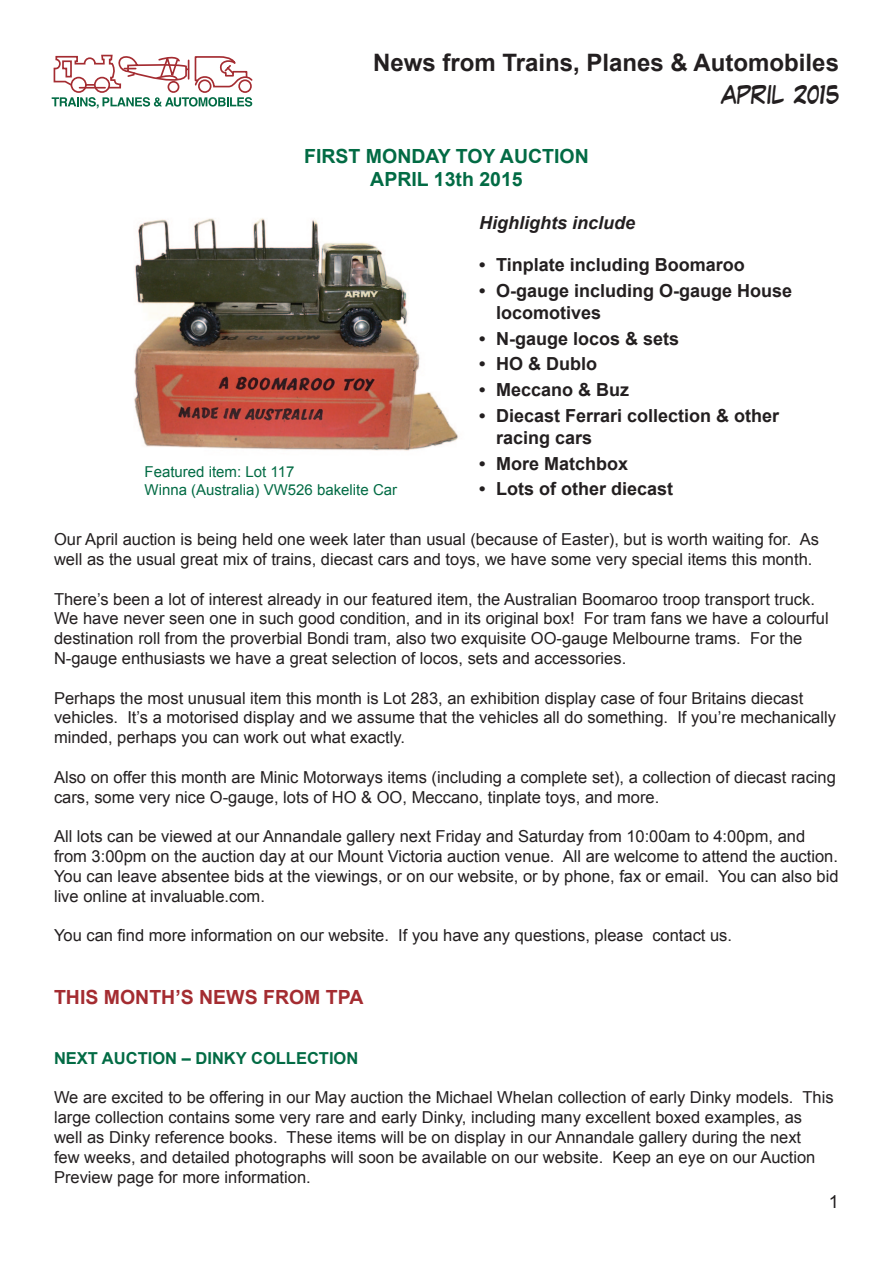
<style>
.page{position:relative;width:893px;height:1263px;background:#fff}
.page>*{position:absolute;margin:0;border:0;box-sizing:border-box;transform-origin:0 0}
.t1{font:700 24px "Arial";color:#231f20}
.t2{font:21px "Laffayette Comic Pro";color:#231f20}
.t3{font:700 19.5px "Arial";color:#026b44}
.t4{font:700 19.5px "Arial";color:#a42c31}
.t5{font:700 18px/21.6px "Arial";color:#231f20}
.t6{font:italic 700 18px "Arial";color:#231f20}
.t7{font:18px "Arial";color:#231f20}
.t8{font:16.5px/19.8px "Arial";color:#231f20}
.t9{font:700 16.5px "Arial";color:#026b44}
.t10{font:15px "Arial";color:#026b44}
</style>
<div class="page">
<svg style="left:52px;top:54px;width:201px;height:54px"></svg>
<img style="left:134px;top:218px;width:324px;height:233px">
<p class="t1" style="left:373px;top:47px;width:467px">News from Trains, Planes &amp; Automobiles</p>
<p class="t2" style="left:722px;top:85px;width:119px">APRIL 2015</p>
<p class="t3" style="left:304px;top:143px;width:286px">FIRST MONDAY TOY AUCTION</p>
<p class="t3" style="left:370px;top:167px;width:154px">APRIL 13th 2015</p>
<p class="t6" style="left:479px;top:211px;width:158px">Highlights include</p>
<p class="t5" style="left:479px;top:255px;width:267px">• Tinplate including Boomaroo</p>
<p class="t5" style="left:496px;top:280px;width:298px;text-indent:-17px">• O-gauge including O-gauge House locomotives</p>
<p class="t5" style="left:479px;top:328px;width:202px">• N-gauge locos &amp; sets</p>
<p class="t5" style="left:479px;top:354px;width:120px">• HO &amp; Dublo</p>
<p class="t5" style="left:479px;top:380px;width:152px">• Meccano &amp; Buz</p>
<p class="t5" style="left:496px;top:405px;width:285px;text-indent:-17px">• Diecast Ferrari collection &amp; other racing cars</p>
<p class="t5" style="left:479px;top:453px;width:151px">• More Matchbox</p>
<p class="t5" style="left:479px;top:479px;width:196px">• Lots of other diecast</p>
<p class="t8" style="left:54px;top:530px;width:766px">Our April auction is being held one week later than usual (because of Easter), but is worth waiting for. As well as the usual great mix of trains, diecast cars and toys, we have some very special items this month.</p>
<p class="t8" style="left:54px;top:589px;width:776px">There’s been a lot of interest already in our featured item, the Australian Boomaroo troop transport truck.<br>We have never seen one in such good condition, and in its original box! For tram fans we have a colourful destination roll from the proverbial Bondi tram, also two exquisite OO-gauge Melbourne trams. For the N-gauge enthusiasts we have a great selection of locos, sets and accessories.</p>
<p class="t8" style="left:54px;top:688px;width:783px">Perhaps the most unusual item this month is Lot 283, an exhibition display case of four Britains diecast vehicles. It’s a motorised display and we assume that the vehicles all do something. If you’re mechanically minded, perhaps you can work out what exactly.</p>
<p class="t8" style="left:54px;top:767px;width:783px">Also on offer this month are Minic Motorways items (including a complete set), a collection of diecast racing cars, some very nice O-gauge, lots of HO &amp; OO, Meccano, tinplate toys, and more.</p>
<p class="t8" style="left:54px;top:827px;width:786px">All lots can be viewed at our Annandale gallery next Friday and Saturday from 10:00am to 4:00pm, and from 3:00pm on the auction day at our Mount Victoria auction venue. All are welcome to attend the auction.<br>You can leave absentee bids at the viewings, or on our website, or by phone, fax or email. You can also bid live online at invaluable.com.</p>
<p class="t8" style="left:54px;top:926px;width:680px">You can find more information on our website. If you have any questions, please contact us.</p>
<p class="t10" style="left:145px;top:462px;width:151px">Featured item: Lot 117</p>
<p class="t10" style="left:145px;top:480px;width:254px">Winna (Australia) VW526 bakelite Car</p>
<p class="t4" style="left:54px;top:984px;width:311px">THIS MONTH’S NEWS FROM TPA</p>
<p class="t9" style="left:54px;top:1047px;width:306px">NEXT AUCTION – DINKY COLLECTION</p>
<p class="t8" style="left:54px;top:1088px;width:781px">We are excited to be offering in our May auction the Michael Whelan collection of early Dinky models. This large collection contains some very rare and early Dinky, including many excellent boxed examples, as well as Dinky reference books. These items will be on display in our Annandale gallery during the next<br>few weeks, and detailed photographs will soon be available on our website. Keep an eye on our Auction Preview page for more information.</p>
<p class="t7" style="left:829px;top:1190px;width:12px">1</p>
</div>
